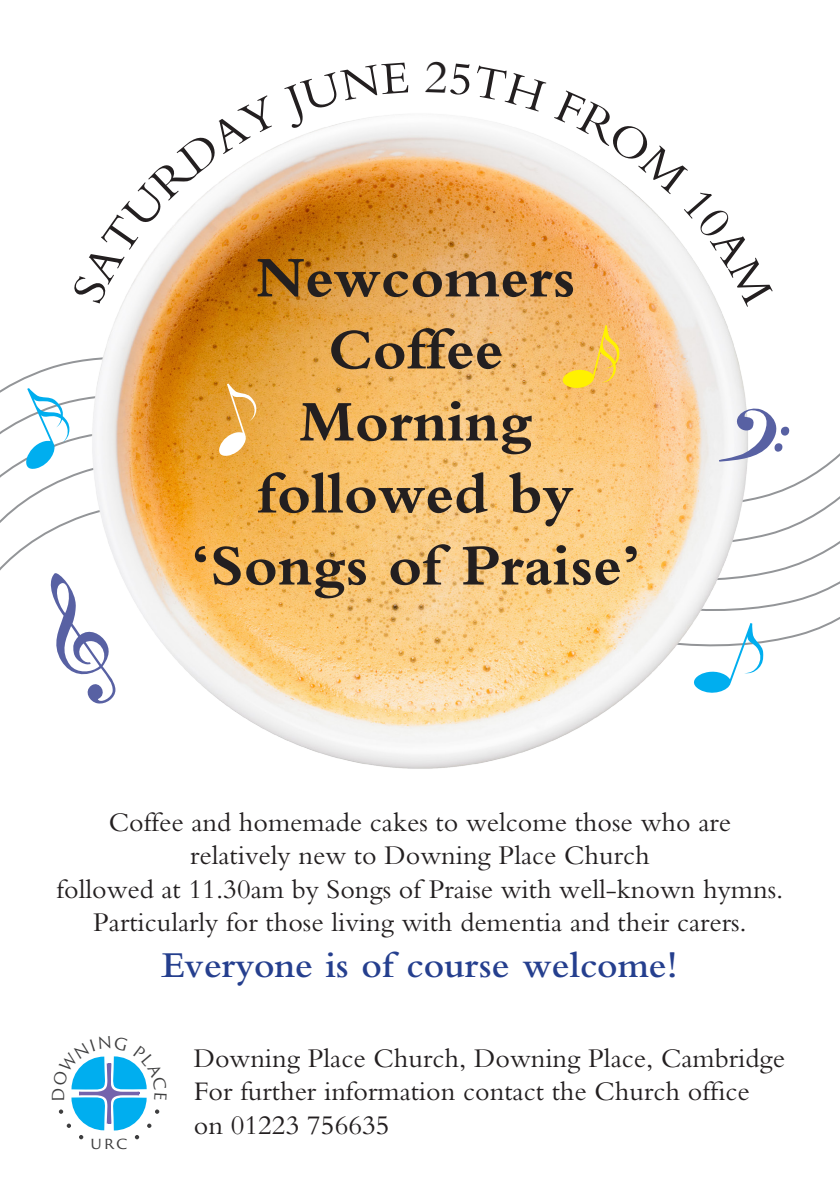
<style>
.page{position:relative;width:840px;height:1191px;background:#fff}
.page>*{position:absolute;margin:0;border:0;box-sizing:border-box;transform-origin:0 0}
.t1{font:700 60px/72px "Bembo";color:#231f20;text-align:center}
.t2{font:600 38px "M Bembo";color:#253f8e}
.t3{font:28px/33.6px "Bembo";color:#231f20}
.t4{font:16px "Trajan Sans Pro";color:#3e3e3f}
</style>
<div class="page">
<svg style="left:0;top:480px;width:839px;height:162px"></svg>
<img style="left:86px;top:123px;width:685px;height:646px">
<svg style="left:86px;top:114px;width:322px;height:191px"></svg>
<svg style="left:553px;top:123px;width:218px;height:184px"></svg>
<svg style="left:58px;top:1056px;width:102px;height:83px"></svg>
<svg style="left:191px;top:377px;width:78px;height:85px;background:#e59f33"></svg>
<svg style="left:680px;top:608px;width:94px;height:101px"></svg>
<svg style="left:551px;top:316px;width:75px;height:83px;background:#f5b96a"></svg>
<svg style="left:0;top:379px;width:82px;height:99px"></svg>
<svg style="left:713px;top:399px;width:82px;height:84px"></svg>
<svg style="left:25px;top:565px;width:105px;height:150px"></svg>
<h1 class="t1" style="left:191px;top:241px;width:450px">Newcomers<br>Coffee<br>Morning followed by ‘Songs of Praise’</h1>
<p class="t3" style="left:56px;top:804px;width:728px;text-align:center">Coffee and homemade cakes to welcome those who are relatively new to Downing Place Church<br>followed at 11.30am by Songs of Praise with well-known hymns.<br>Particularly for those living with dementia and their carers.</p>
<h2 class="t2" style="left:162px;top:944px;width:517px">Everyone is of course welcome!</h2>
<p class="t4" style="left:47px;top:1101px;width:16px;rotate:-90deg">D</p>
<p class="t4" style="left:90px;top:1131px;width:39px">URC</p>
<p class="t3" style="left:194px;top:1040px;width:592px">Downing Place Church, Downing Place, Cambridge<br>For further information contact the Church office on 01223 756635</p>
</div>
